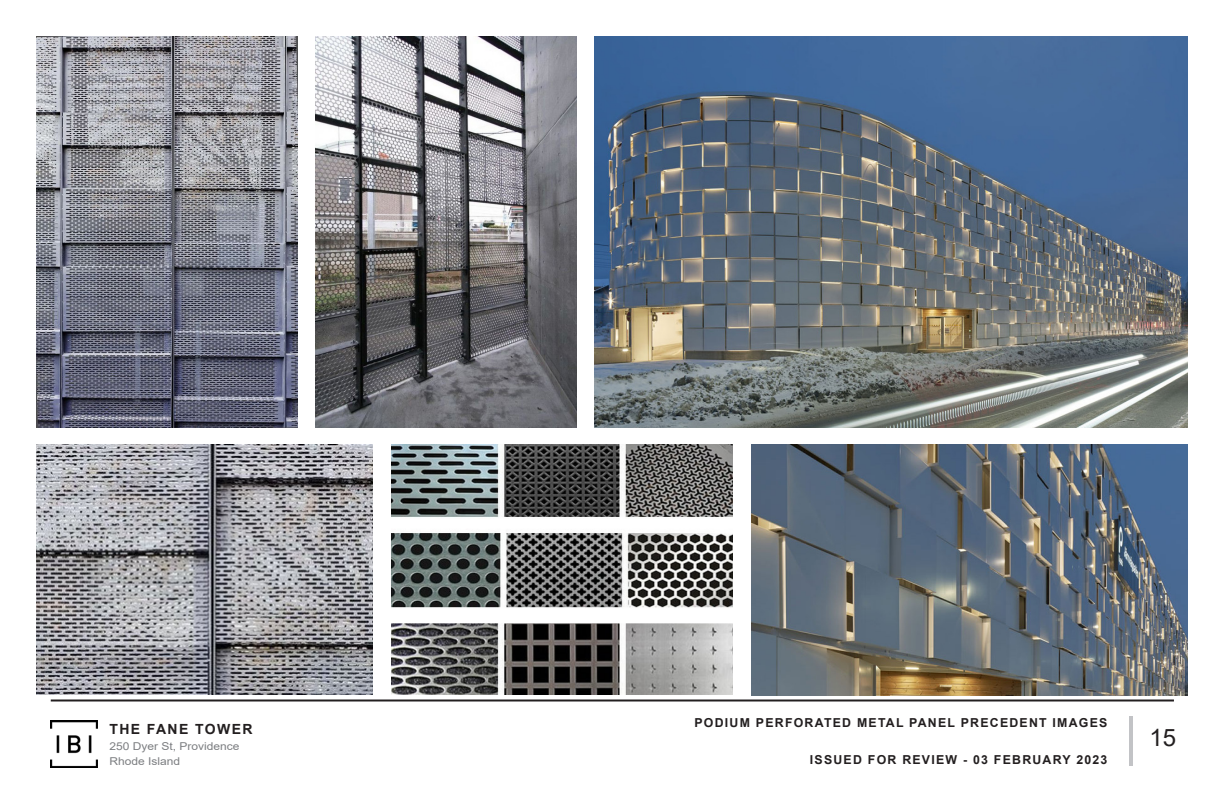
<style>
.page{position:relative;width:1224px;height:792px;background:#fff}
.page>*{position:absolute;margin:0;border:0;box-sizing:border-box;transform-origin:0 0}
.t1{font:24px "Arial";color:#231f20}
.t2{font:700 14px "Arial";letter-spacing:.1em;color:#231f20}
.t3{font:700 12.3px "Arial";letter-spacing:.1em;color:#231f20}
.t4{font:10.8px "Arial";color:#7c7e81;scale:1.11 1}
</style>
<div class="page">
<hr style="left:1129px;top:716px;width:3px;height:50px;background:#c2c3c6">
<img style="left:51px;top:721px;width:47px;height:47px">
<hr style="left:51px;top:700px;width:1123px;height:2px;background:#231f20">
<img style="left:36px;top:36px;width:261px;height:392px">
<img style="left:36px;top:445px;width:337px;height:250px">
<img style="left:595px;top:36px;width:593px;height:392px">
<img style="left:752px;top:445px;width:436px;height:251px">
<img style="left:315px;top:36px;width:261px;height:392px">
<img style="left:392px;top:445px;width:341px;height:250px">
<p class="t2" style="left:109px;top:719px;width:145px">THE FANE TOWER</p>
<p class="t4" style="left:109px;top:739px;width:119px">250 Dyer St, Providence</p>
<p class="t3" style="left:695px;top:714px;width:414px">PODIUM PERFORATED METAL PANEL PRECEDENT IMAGES</p>
<p class="t4" style="left:109px;top:753px;width:65px">Rhode Island</p>
<p class="t3" style="left:810px;top:751px;width:299px">ISSUED FOR REVIEW - 03 FEBRUARY 2023</p>
<h1 class="t1" style="left:1149px;top:721px;width:28px">15</h1>
</div>
